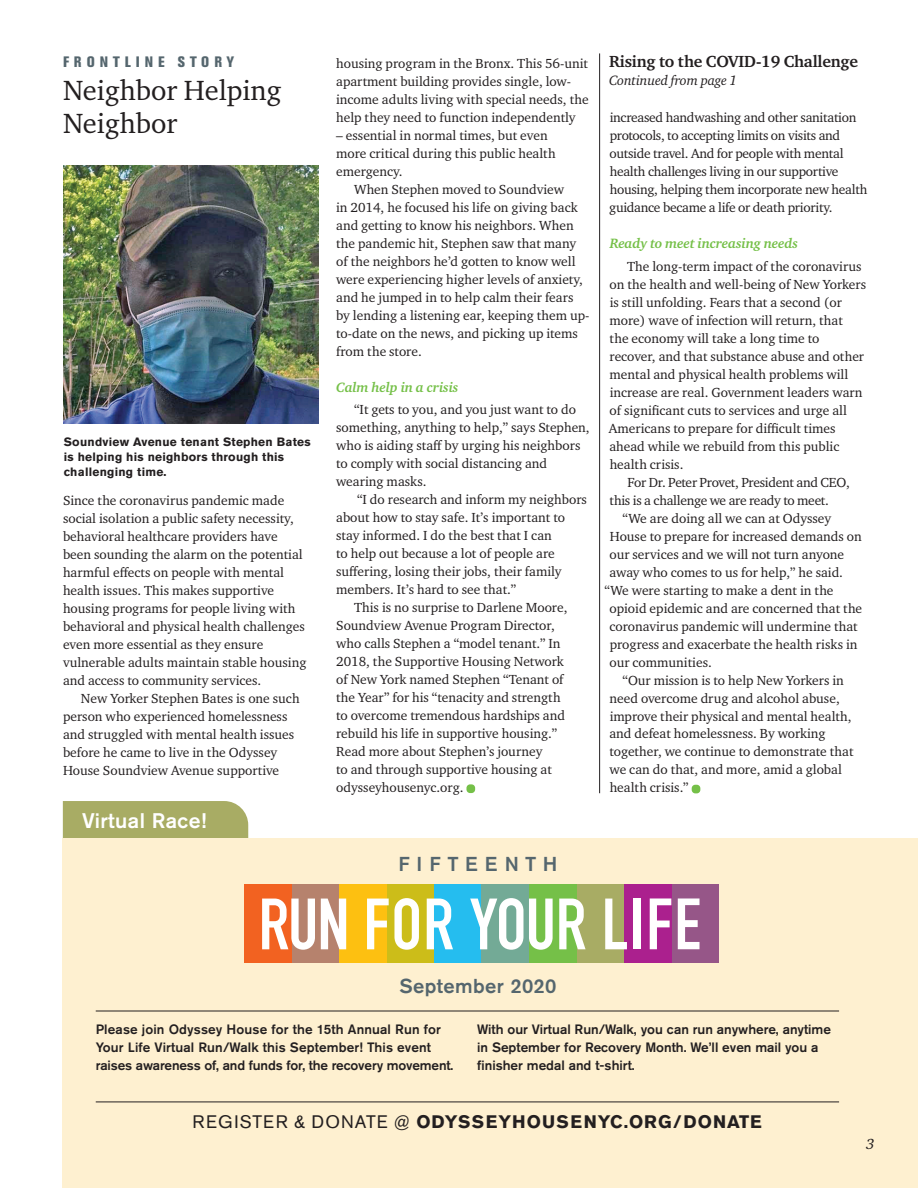
<style>
.page{position:relative;width:918px;height:1188px;background:#fff}
.page>*{position:absolute;margin:0;border:0;box-sizing:border-box;transform-origin:0 0}
.t1{font:28.5px/33px "Charter ITC Std";color:#231f20}
.t2{font:500 21px "Akzidenz Grotesk Pro";letter-spacing:.02em;color:#fff}
.t3{font:500 19.95px "Akzidenz Grotesk Pro";letter-spacing:.02em;color:#55666e}
.t4{font:500 19.95px "Akzidenz Grotesk Pro";letter-spacing:.34em;color:#55666e}
.t5{font:700 18px "Akzidenz Grotesk Pro";letter-spacing:.05em;color:#231f20}
.t6{font:700 16.5px "Charter ITC Std";letter-spacing:-.01em;color:#231f20}
.t7{font:800 condensed 15px "Akzidenz Grotesk Pro";letter-spacing:.32em;color:#55666e}
.t8{font:italic 15px "Charter ITC Std";color:#231f20}
.t9{font:italic 700 13.8px "Charter ITC Std";letter-spacing:-.01em;color:#75c048}
.t10{font:italic 13.8px "Charter ITC Std";letter-spacing:-.01em;color:#231f20}
.t11{font:13.5px/18px "Charter ITC Std";color:#231f20}
.t12{font:13.5px/18px "Charter ITC Std";letter-spacing:-.02em;color:#231f20}
.t13{font:500 13.5px/18px "Akzidenz Grotesk Pro";color:#231f20}
.t14{font:700 12px/15px "Akzidenz Grotesk Pro";letter-spacing:.02em;color:#231f20}
.s1{font-weight:400}
</style>
<div class="page">
<div style="left:63px;top:801px;width:185px;height:38px;background:#a8ac64"></div>
<div style="left:62px;top:839px;width:856px;height:349px;background:#fef0d0"></div>
<div style="left:434px;top:885px;width:47px;height:78px;background:#25bdef"></div>
<div style="left:386px;top:885px;width:48px;height:78px;background:#ccbd19"></div>
<div style="left:339px;top:885px;width:47px;height:78px;background:#fdc011"></div>
<div style="left:291px;top:885px;width:48px;height:78px;background:#b6826d"></div>
<div style="left:244px;top:885px;width:47px;height:78px;background:#f26221"></div>
<div style="left:671px;top:885px;width:48px;height:78px;background:#965688"></div>
<div style="left:624px;top:885px;width:48px;height:78px;background:#ab208e"></div>
<div style="left:576px;top:885px;width:48px;height:78px;background:#a8ac64"></div>
<div style="left:529px;top:885px;width:47px;height:78px;background:#75c048"></div>
<div style="left:481px;top:885px;width:48px;height:78px;background:#73aa96"></div>
<svg style="left:262px;top:899px;width:53px;height:51px"></svg>
<svg style="left:321px;top:899px;width:25px;height:50px"></svg>
<svg style="left:367px;top:898px;width:52px;height:52px"></svg>
<svg style="left:427px;top:899px;width:26px;height:50px"></svg>
<svg style="left:470px;top:898px;width:53px;height:52px"></svg>
<svg style="left:529px;top:899px;width:24px;height:51px"></svg>
<svg style="left:559px;top:899px;width:27px;height:50px"></svg>
<svg style="left:605px;top:899px;width:22px;height:50px"></svg>
<div style="left:633px;top:898px;width:7px;height:51px;background:#fff"></div>
<svg style="left:650px;top:898px;width:21px;height:51px"></svg>
<svg style="left:678px;top:898px;width:22px;height:51px"></svg>
<div style="left:692px;top:785px;width:8px;height:8px;background:#75c048;border-radius:4px"></div>
<div style="left:466px;top:784px;width:9px;height:9px;background:#75c048;border-radius:4px"></div>
<img style="left:63px;top:165px;width:256px;height:258px">
<hr style="left:599px;top:53px;width:1px;height:740px;background:#231f20">
<hr style="left:96px;top:1011px;width:743px;height:1px;background:#231f20">
<hr style="left:96px;top:1102px;width:743px;height:1px;background:#231f20">
<p class="t7" style="left:63px;top:52px;width:173px">FRONTLINE STORY</p>
<h1 class="t1" style="left:63px;top:73px;width:220px">Neighbor Helping<br>Neighbor</h1>
<p class="t14" style="left:64px;top:434px;width:248px">Soundview Avenue tenant Stephen Bates is helping his neighbors through this challenging time.</p>
<p class="t11" style="left:63px;top:491px;width:245px">Since the coronavirus pandemic made social isolation a public safety necessity, behavioral healthcare providers have been sounding the alarm on the potential harmful effects on people with mental health issues. This makes supportive housing programs for people living with behavioral and physical health challenges even more essential as they ensure vulnerable adults maintain stable housing and access to community services.</p>
<p class="t11" style="left:63px;top:689px;width:238px;text-indent:18px">New Yorker Stephen Bates is one such person who experienced homelessness and struggled with mental health issues before he came to live in the Odyssey House Soundview Avenue supportive</p>
<h2 class="t2" style="left:82px;top:807px;width:126px">Virtual Race!</h2>
<p class="t11" style="left:336px;top:54px;width:254px">housing program in the Bronx. This 56-unit apartment building provides single, low&shy;income adults living with special needs, the help they need to function independently</p>
<p class="t11" style="left:336px;top:126px;width:221px">– essential in normal times, but even more critical during this public health emergency.</p>
<p class="t11" style="left:336px;top:180px;width:255px;text-indent:18px">When Stephen moved to Soundview<br>in 2014, he focused his life on giving back and getting to know his neighbors. When the pandemic hit, Stephen saw that many of the neighbors he’d gotten to know well were experiencing higher levels of anxiety, and he jumped in to help calm their fears by lending a listening ear, keeping them up&shy;to-date on the news, and picking up items from the store.</p>
<p class="t9" style="left:336px;top:379px;width:124px">Calm help in a crisis</p>
<p class="t11" style="left:336px;top:400px;width:255px;text-indent:18px">“It gets to you, and you just want to do something, anything to help,” says Stephen, who is aiding staff by urging his neighbors to comply with social distancing and wearing masks.</p>
<p class="t11" style="left:336px;top:490px;width:252px;text-indent:21px">“I do research and inform my neighbors about how to stay safe. It’s important to stay informed. I do the best that I can<br>to help out because a lot of people are suffering, losing their jobs, their family members. It’s hard to see that.”</p>
<p class="t11" style="left:336px;top:598px;width:233px;text-indent:18px">This is no surprise to Darlene Moore, Soundview Avenue Program Director, who calls Stephen a “model tenant.” In 2018, the Supportive Housing Network of New York named Stephen “Tenant of the Year” for his “tenacity and strength to overcome tremendous hardships and rebuild his life in supportive housing.” Read more about Stephen’s journey<br>to and through supportive housing at odysseyhousenyc.org.</p>
<p class="t6" style="left:609px;top:51px;width:251px">Rising to the COVID-19 Challenge</p>
<p class="t10" style="left:609px;top:72px;width:130px">Continued from page 1</p>
<p class="t12" style="left:609px;top:108px;width:260px">increased handwashing and other sanitation protocols, to accepting limits on visits and outside travel. And for people with mental health challenges living in our supportive housing, helping them incorporate new health guidance became a life or death priority.</p>
<p class="t9" style="left:610px;top:235px;width:190px">Ready to meet increasing needs</p>
<p class="t11" style="left:609px;top:257px;width:259px;text-indent:18px">The long-term impact of the coronavirus on the health and well-being of New Yorkers is still unfolding. Fears that a second (or more) wave of infection will return, that<br>the economy will take a long time to recover, and that substance abuse and other mental and physical health problems will increase are real. Government leaders warn of significant cuts to services and urge all Americans to prepare for difficult times ahead while we rebuild from this public health crisis.</p>
<p class="t12" style="left:610px;top:473px;width:242px;text-indent:18px">For Dr. Peter Provet, President and CEO, this is a challenge we are ready to meet.</p>
<p class="t11" style="left:623px;top:509px;width:210px">“We are doing all we can at Odyssey</p>
<p class="t11" style="left:610px;top:527px;width:254px">House to prepare for increased demands on</p>
<p class="t11" style="left:609px;top:545px;width:236px">our services and we will not turn anyone</p>
<p class="t11" style="left:609px;top:563px;width:235px">away who comes to us for help,” he said.</p>
<p class="t11" style="left:605px;top:581px;width:230px">“We were starting to make a dent in the</p>
<p class="t11" style="left:609px;top:599px;width:254px">opioid epidemic and are concerned that the</p>
<p class="t11" style="left:609px;top:617px;width:250px">coronavirus pandemic will undermine that</p>
<p class="t11" style="left:610px;top:635px;width:249px">progress and exacerbate the health risks in</p>
<p class="t11" style="left:609px;top:653px;width:104px">our communities.</p>
<p class="t11" style="left:623px;top:671px;width:223px">“Our mission is to help New Yorkers in</p>
<p class="t11" style="left:610px;top:689px;width:232px">need overcome drug and alcohol abuse,</p>
<p class="t11" style="left:610px;top:707px;width:243px">improve their physical and mental health,</p>
<p class="t11" style="left:609px;top:725px;width:218px">and defeat homelessness. By working</p>
<p class="t11" style="left:610px;top:743px;width:245px">together, we continue to demonstrate that</p>
<p class="t11" style="left:610px;top:761px;width:234px">we can do that, and more, amid a global</p>
<p class="t11" style="left:610px;top:779px;width:80px">health crisis.”</p>
<h3 class="t4" style="left:398px;top:851px;width:161px">FIFTEENTH</h3>
<h3 class="t3" style="left:399px;top:973px;width:159px">September 2020</h3>
<p class="t13" style="left:96px;top:1020px;width:359px">Please join Odyssey House for the 15th Annual Run for<br>Your Life Virtual Run/Walk this September! This event raises awareness of, and funds for, the recovery movement.</p>
<p class="t13" style="left:477px;top:1020px;width:355px">With our Virtual Run/Walk, you can run anywhere, anytime in September for Recovery Month. We’ll even mail you a finisher medal and t-shirt.</p>
<h3 class="t5" style="left:192px;top:1110px;width:571px"><span class="s1">REGISTER &amp; DONATE @</span> ODYSSEYHOUSENYC.ORG/DONATE</h3>
<p class="t8" style="left:866px;top:1135px;width:10px">3</p>
</div>
